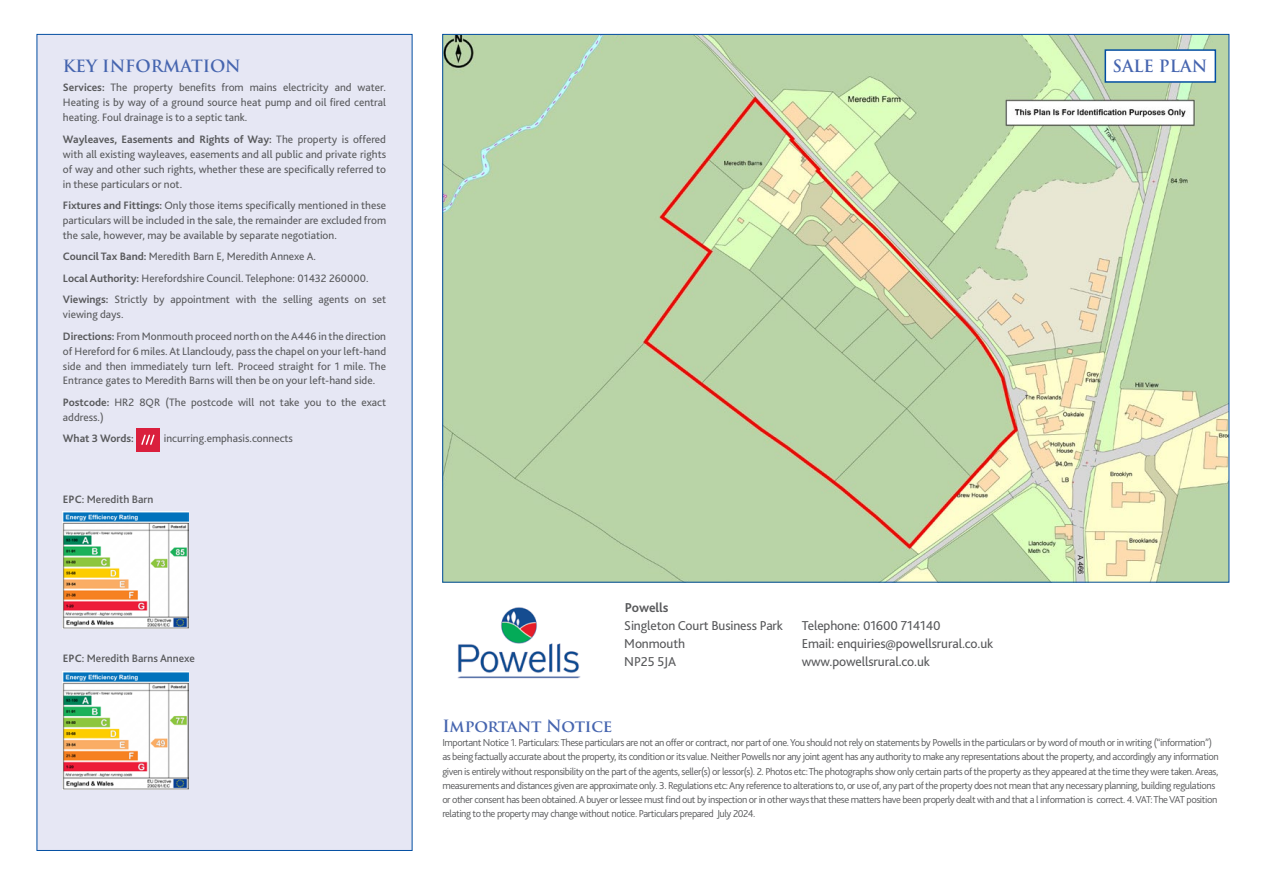
<style>
.page{position:relative;width:1263px;height:893px;background:#fff}
.page>*{position:absolute;margin:0;border:0;box-sizing:border-box;transform-origin:0 0}
.t1{font:700 16.5px "Trajan Pro";letter-spacing:-.01em;color:#4665af}
.t2{font:13.5px/18px "Bliss 2";letter-spacing:-.01em;color:#58595b}
.t3{font:700 13.5px "Bliss 2";letter-spacing:-.01em;color:#58595b}
.t4{font:11.25px/15px "Bliss 2";color:#58595b;text-align:justify}
.t5{font:500 11.25px "Bliss 2";color:#58595b}
.t6{font:700 11.25px "Bliss 2";color:#58595b}
.t7{font:300 10.5px/14.2px "Bliss 2";letter-spacing:-.04em;color:#58595b}
.s1{font-weight:700}
</style>
<div class="page">
<img style="left:444px;top:36px;width:783px;height:545px">
<div style="left:37px;top:34px;width:375px;height:817px;background:#e6e7f4;border:1px solid #034ea2"></div>
<div style="left:1104px;top:49px;width:112px;height:34px;background:#fff;border:2px solid #034ea2"></div>
<img style="left:457px;top:607px;width:124px;height:72px">
<div style="left:136px;top:428px;width:24px;height:23px;background:#da1f3d"></div>
<svg style="left:141px;top:435px;width:14px;height:10px"></svg>
<img style="left:63px;top:511px;width:125px;height:118px">
<img style="left:63px;top:672px;width:125px;height:118px">
<h1 class="t1" style="left:63px;top:56px;width:179px">KEY INFORMATION</h1>
<p class="t4" style="left:63px;top:80px;width:325px"><span class="s1">Services:</span> The property benefits from mains electricity and water.<br>Heating is by way of a ground source heat pump and oil fired central heating. Foul drainage is to a septic tank.</p>
<p class="t4" style="left:63px;top:131px;width:325px"><span class="s1">Wayleaves, Easements and Rights of Way:</span> The property is offered with all existing wayleaves, easements and all public and private rights of way and other such rights, whether these are specifically referred to in these particulars or not.</p>
<p class="t4" style="left:63px;top:197px;width:325px"><span class="s1">Fixtures and Fittings:</span> Only those items specifically mentioned in these particulars will be included in the sale, the remainder are excluded from the sale, however, may be available by separate negotiation.</p>
<p class="t4" style="left:63px;top:246px;width:325px;line-height:21.3px;text-align:left"><span class="s1">Council Tax Band:</span> Meredith Barn E, Meredith Annexe A.<br><span class="s1">Local Authority:</span> Herefordshire Council. Telephone: 01432 260000.<br><span class="s1">Viewings:</span> Strictly by appointment with the selling agents on set</p>
<p class="t4" style="left:63px;top:303px;width:325px;line-height:21.3px">viewing days.<br><span class="s1">Directions:</span> From Monmouth proceed north on the A446 in the direction</p>
<p class="t4" style="left:63px;top:343px;width:325px">of Hereford for 6 miles. At Llancloudy, pass the chapel on your left-hand side and then immediately turn left. Proceed straight for 1 mile. The Entrance gates to Meredith Barns will then be on your left-hand side.</p>
<p class="t4" style="left:63px;top:394px;width:325px"><span class="s1">Postcode:</span> HR2 8QR (The postcode will not take you to the exact address.)</p>
<p class="t6" style="left:63px;top:431px;width:72px">What 3 Words:</p>
<p class="t4" style="left:164px;top:431px;width:131px">incurring.emphasis.connects</p>
<p class="t5" style="left:63px;top:492px;width:92px"><span class="s1">EPC</span>: Meredith Barn</p>
<p class="t5" style="left:63px;top:652px;width:133px"><span class="s1">EPC</span>: Meredith Barns Annexe</p>
<h1 class="t1" style="left:1112px;top:56px;width:96px">SALE PLAN</h1>
<p class="t3" style="left:625px;top:599px;width:45px">Powells</p>
<p class="t2" style="left:624px;top:616px;width:160px">Singleton Court Business Park<br>Monmouth<br>NP25 5JA</p>
<p class="t2" style="left:802px;top:616px;width:193px">Telephone: 01600 714140<br>Email: enquiries@powellsrural.co.uk www.powellsrural.co.uk</p>
<h1 class="t1" style="left:442px;top:715px;width:171px">Important Notice</h1>
<p class="t7" style="left:442px;top:735px;width:778px">Important Notice 1. Particulars: These particulars are not an offer or contract, nor part of one. You should not rely on statements by Powells in the particulars or by word of mouth or in writing (“information”) as being factually accurate about the property, its condition or its value. Neither Powells nor any joint agent has any authority to make any representations about the property, and accordingly any information given is entirely without responsibility on the part of the agents, seller(s) or lessor(s). 2. Photos etc: The photographs show only certain parts of the property as they appeared at the time they were taken. Areas, measurements and distances given are approximate only. 3. Regulations etc: Any reference to alterations to, or use of, any part of the property does not mean that any necessary planning, building regulations or other consent has been obtained. A buyer or lessee must find out by inspection or in other ways that these matters have been properly dealt with and that a l information is correct. 4. VAT: The VAT position relating to the property may change without notice. Particulars prepared July 2024.</p>
</div>
